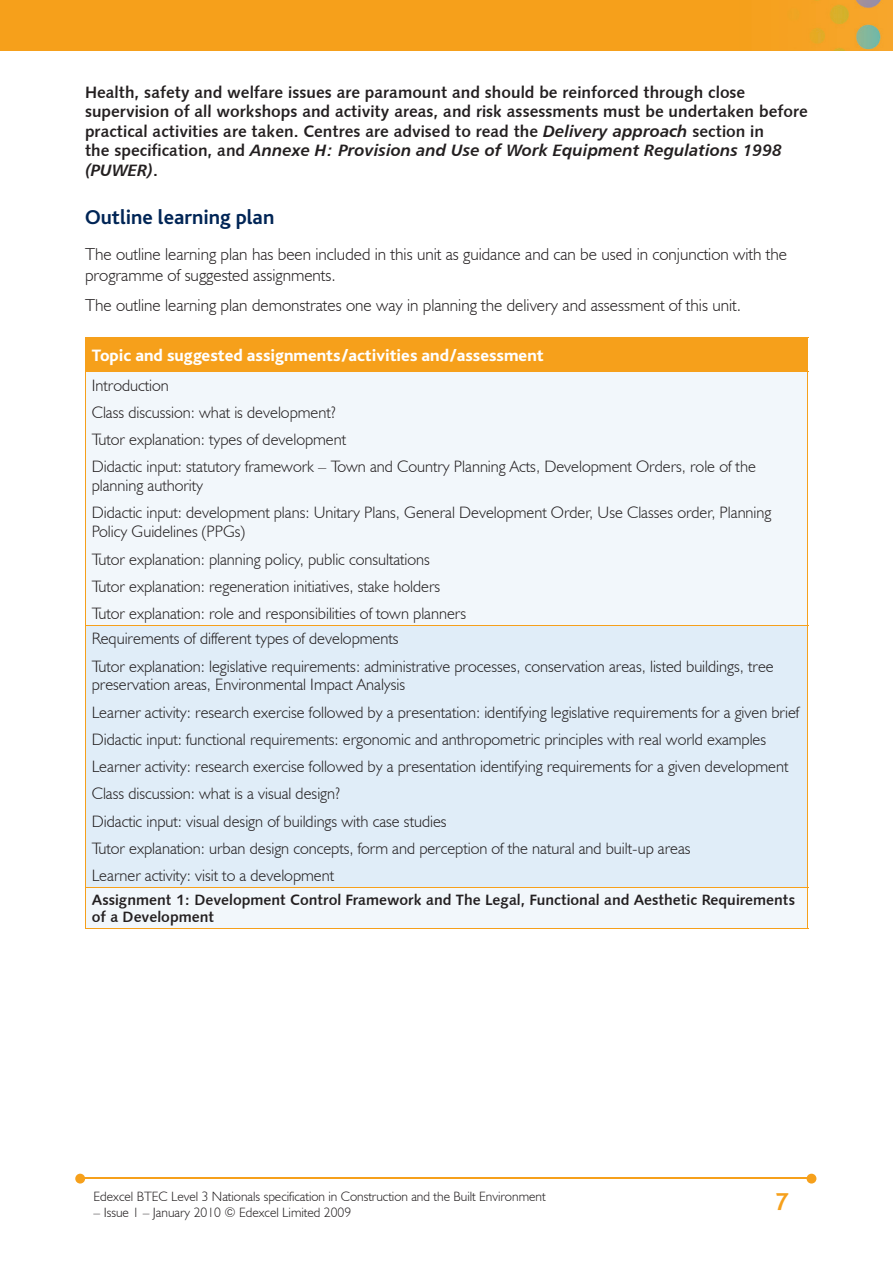
<style>
.page{position:relative;width:893px;height:1263px;background:#fff}
.page>*{position:absolute;margin:0;border:0;box-sizing:border-box;transform-origin:0 0}
.t1{font:700 25.5px "Bliss";color:#f6a01b}
.t2{font:700 21px "Bliss";color:#002556}
.t3{font:300 17.25px/21px "Humanist 521 BT";color:#231f20}
.t4{font:800 17.25px "Bliss";color:#fff}
.t5{font:300 16.5px/27.3px "Humanist 521 BT";color:#231f20}
.t6{font:16.5px/19.5px "Humanist 531 BT Bold A";color:#231f20}
.t7{font:16.5px/19.5px "Humanist 777 BT Bold Italic B";color:#231f20}
.t8{font:15px/16.5px "Humanist 531 BT Bold A";color:#231f20}
.t9{font:300 13.5px "Humanist 521 BT";color:#231f20}
.s1{font-family:"Humanist 777 BT Bold Italic B"}
.s2{font-family:"Humanist 531 BT Bold A"}
</style>
<div class="page">
<img style="left:0;top:0;width:893px;height:51px">
<hr style="left:82px;top:1178px;width:728px;height:1px;background:#f6a01b">
<svg style="left:807px;top:1174px;width:9px;height:9px"></svg>
<svg style="left:75px;top:1174px;width:10px;height:9px"></svg>
<div style="left:85px;top:337px;width:723px;height:35px;background:#f6a01b"></div>
<div style="left:86px;top:372px;width:721px;height:556px;background:#f2f7fb"></div>
<div style="left:85px;top:625px;width:723px;height:262px;background:#e0edf8"></div>
<hr style="left:85px;top:372px;width:1px;height:253px;background:#f6a01b">
<hr style="left:807px;top:372px;width:1px;height:253px;background:#f6a01b">
<hr style="left:85px;top:626px;width:1px;height:261px;background:#f6a01b">
<hr style="left:807px;top:626px;width:1px;height:261px;background:#f6a01b">
<hr style="left:85px;top:625px;width:723px;height:1px;background:#f6a01b">
<hr style="left:85px;top:888px;width:1px;height:40px;background:#f6a01b">
<hr style="left:807px;top:888px;width:1px;height:40px;background:#f6a01b">
<hr style="left:85px;top:887px;width:723px;height:1px;background:#f6a01b">
<hr style="left:85px;top:928px;width:723px;height:1px;background:#f6a01b">
<p class="t6" style="left:85px;top:82px;width:724px">Health, safety and welfare issues are paramount and should be reinforced through close supervision of all workshops and activity areas, and risk assessments must be undertaken before practical activities are taken. Centres are advised to read the <span class="s1">Delivery approach</span> section in</p>
<p class="t7" style="left:85px;top:140px;width:698px"><span class="s2">the specification, and</span> Annexe H: Provision and Use of Work Equipment Regulations 1998 (PUWER)<span class="s2">.</span></p>
<p class="t2" style="left:85px;top:206px;width:191px">Outline learning plan</p>
<p class="t3" style="left:85px;top:243px;width:704px">The outline learning plan has been included in this unit as guidance and can be used in conjunction with the programme of suggested assignments.</p>
<p class="t3" style="left:85px;top:294px;width:657px">The outline learning plan demonstrates one way in planning the delivery and assessment of this unit.</p>
<p class="t4" style="left:92px;top:346px;width:453px">Topic and suggested assignments/activities and/assessment</p>
<p class="t5" style="left:92px;top:371px;width:666px">Introduction<br>Class discussion: what is development?<br>Tutor explanation: types of development<br>Didactic input: statutory framework – Town and Country Planning Acts, Development Orders, role of the</p>
<p class="t5" style="left:92px;top:472px;width:681px">planning authority<br>Didactic input: development plans: Unitary Plans, General Development Order, Use Classes order, Planning</p>
<p class="t5" style="left:92px;top:518px;width:376px">Policy Guidelines (PPGs)<br>Tutor explanation: planning policy, public consultations Tutor explanation: regeneration initiatives, stake holders Tutor explanation: role and responsibilities of town planners</p>
<p class="t5" style="left:92px;top:625px;width:683px">Requirements of different types of developments<br>Tutor explanation: legislative requirements: administrative processes, conservation areas, listed buildings, tree</p>
<p class="t5" style="left:92px;top:671px;width:709px">preservation areas, Environmental Impact Analysis<br>Learner activity: research exercise followed by a presentation: identifying legislative requirements for a given brief Didactic input: functional requirements: ergonomic and anthropometric principles with real world examples Learner activity: research exercise followed by a presentation identifying requirements for a given development Class discussion: what is a visual design?<br>Didactic input: visual design of buildings with case studies<br>Tutor explanation: urban design concepts, form and perception of the natural and built-up areas<br>Learner activity: visit to a development</p>
<p class="t8" style="left:92px;top:892px;width:705px">Assignment 1: Development Control Framework and The Legal, Functional and Aesthetic Requirements of a Development</p>
<p class="t9" style="left:94px;top:1188px;width:454px">Edexcel BTEC Level 3 Nationals specification in Construction and the Built Environment</p>
<p class="t9" style="left:94px;top:1204px;width:259px">– Issue 1 – January 2010 © Edexcel Limited 2009</p>
<h1 class="t1" style="left:775px;top:1189px;width:15px">7</h1>
</div>
